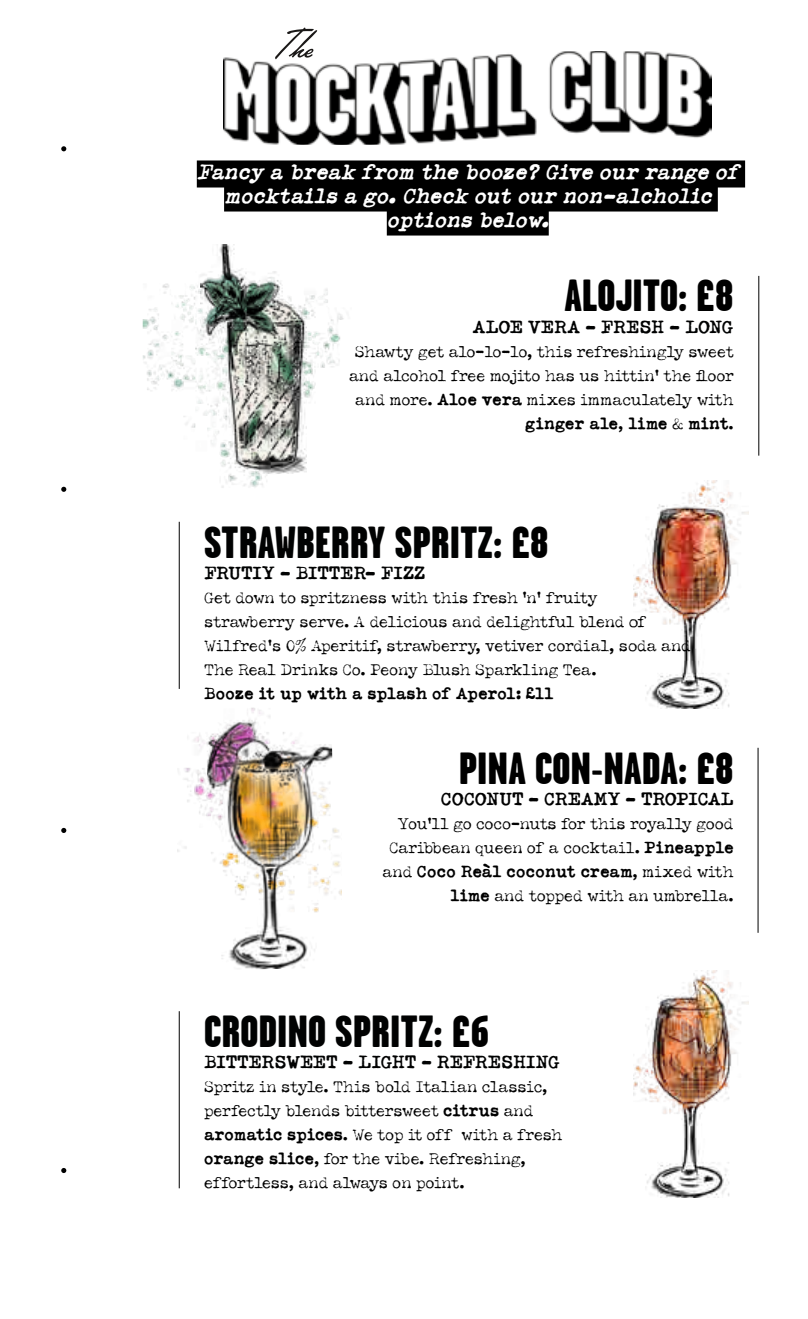
<style>
.page{position:relative;width:808px;height:1319px;background:#fff}
.page>*{position:absolute;margin:0;border:0;box-sizing:border-box;transform-origin:0 0}
.t1{font:54.6px "Lakeside";color:#1a1817}
.t2{font:900 45px "Garage Gothic";color:#010202}
.t3{font:900 45px "Garage Gothic";color:#000}
.t4{font:italic 700 21px/24px "Typeka";color:#fff;text-align:center}
.t5{font:700 18px "Typeka";letter-spacing:-.02em;color:#010202}
.t6{font:700 18px "Typeka";letter-spacing:-.02em;color:#000}
.t7{font:16.5px/24px "Typeka";color:#000}
.t8{font:700 16.5px "Typeka";color:#000}
.s1{font-weight:700}
.s2{color:#000}
</style>
<div class="page">
<div style="left:197px;top:160px;width:548px;height:27px;background:#000"></div>
<div style="left:224px;top:184px;width:494px;height:27px;background:#000"></div>
<div style="left:387px;top:208px;width:162px;height:27px;background:#000"></div>
<img style="left:224px;top:51px;width:488px;height:94px">
<hr style="left:758px;top:276px;width:1px;height:179px;background:#000">
<hr style="left:179px;top:521px;width:1px;height:167px;background:#000">
<hr style="left:179px;top:1011px;width:1px;height:177px;background:#000">
<hr style="left:758px;top:747px;width:1px;height:185px;background:#000">
<img style="left:143px;top:244px;width:201px;height:244px">
<img style="left:633px;top:480px;width:115px;height:228px">
<img style="left:633px;top:970px;width:115px;height:227px">
<img style="left:235px;top:961px;width:70px;height:8px">
<img style="left:177px;top:674px;width:165px;height:287px">
<svg style="left:61px;top:1168px;width:5px;height:4px"></svg>
<svg style="left:61px;top:827px;width:5px;height:5px"></svg>
<svg style="left:61px;top:486px;width:5px;height:6px"></svg>
<svg style="left:61px;top:146px;width:5px;height:5px"></svg>
<h1 class="t1" style="left:274px;top:6px;width:41px">The</h1>
<p class="t4" style="left:197px;top:159px;width:549px">Fancy a break from the booze? Give our range of mocktails a go.Check out our non-alcholic options below.</p>
<h2 class="t3" style="left:564px;top:270px;width:171px">ALOJITO: £8</h2>
<p class="t5" style="left:473px;top:315px;width:263px">ALOE VERA - FRESH - LONG</p>
<p class="t7" style="left:349px;top:339px;width:386px;text-align:right">Shawty get alo-lo-lo, this refreshingly sweet and alcohol free mojito has us hittin’ the floor and more. <span class="s1">Aloe vera</span> mixes immaculately with <span class="s1">ginger ale</span>, <span class="s1">lime</span> &amp; <span class="s1">mint</span>.</p>
<h2 class="t2" style="left:204px;top:517px;width:346px">STRAWBERRY SPRITZ: <span class="s2">£8</span></h2>
<p class="t5" style="left:204px;top:561px;width:223px">FRUTIY - BITTER- FIZZ</p>
<p class="t7" style="left:204px;top:585px;width:488px">Get down to spritzness with this fresh ‘n’ fruity strawberry serve. A delicious and delightful blend of Wilfred’s 0% Aperitif, strawberry, vetiver cordial, soda and The Real Drinks Co. Peony Blush Sparkling Tea.</p>
<p class="t8" style="left:204px;top:682px;width:351px">Booze it up with a splash of Aperol: £11</p>
<h2 class="t3" style="left:459px;top:742px;width:276px">PINA CON-NADA: £8</h2>
<p class="t6" style="left:441px;top:787px;width:294px">COCONUT - CREAMY - TROPICAL</p>
<p class="t7" style="left:383px;top:811px;width:353px;text-align:right">You’ll go coco-nuts for this royally good Caribbean queen of a cocktail. <span class="s1">Pineapple </span>and <span class="s1">Coco Reàl coconut cream</span>, mixed with <span class="s1">lime</span> and topped with an umbrella.</p>
<h2 class="t2" style="left:204px;top:1006px;width:287px">CRODINO SPRITZ: <span class="s2">£6</span></h2>
<p class="t5" style="left:204px;top:1050px;width:357px">BITTERSWEET - LIGHT - REFRESHING</p>
<p class="t7" style="left:204px;top:1074px;width:360px">Spritz in style. This bold Italian classic, perfectly blends bittersweet <span class="s1">citrus</span> and <span class="s1">aromatic spices</span>. We top it off with a fresh <span class="s1">orange slice</span>, for the vibe. Refreshing, effortless, and always on point.</p>
</div>
